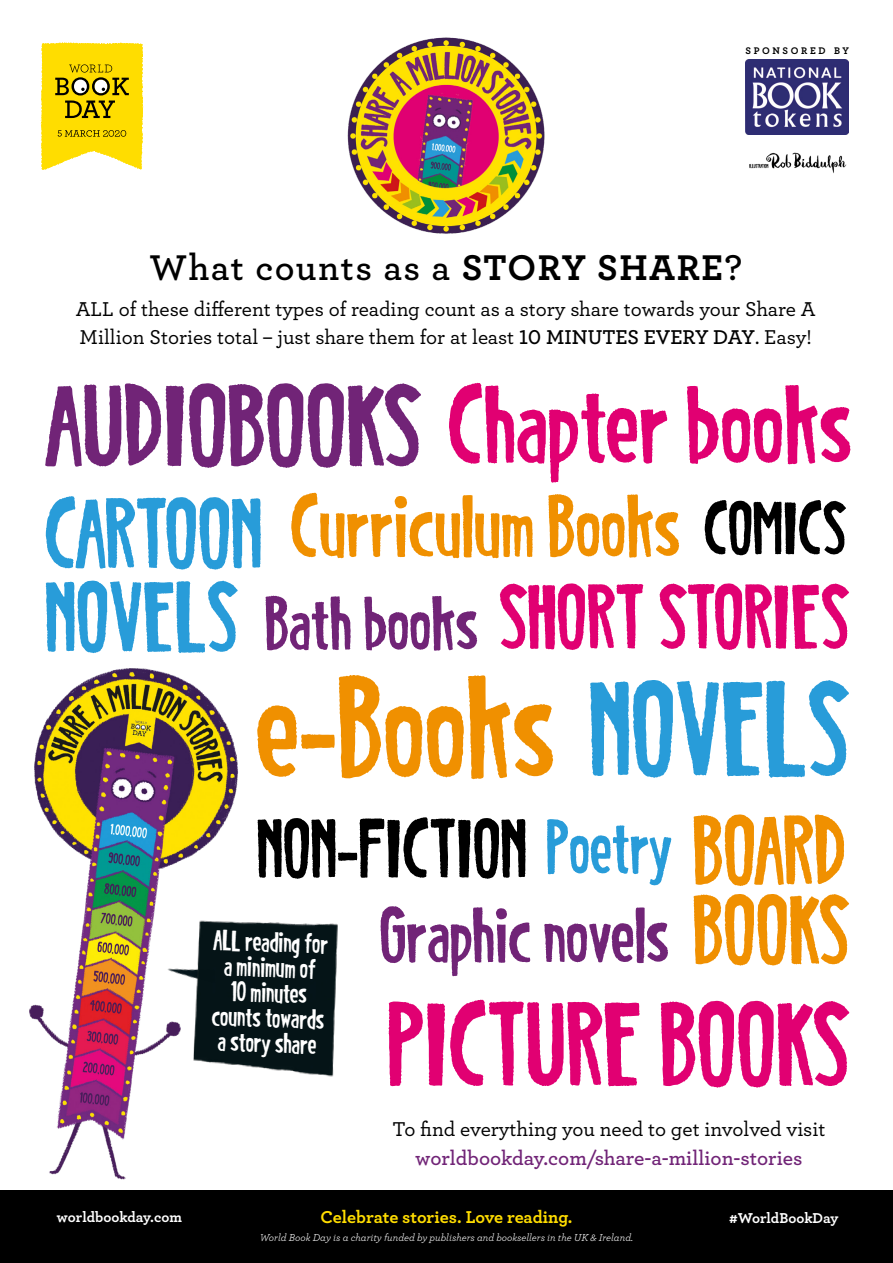
<style>
.page{position:relative;width:893px;height:1263px;background:#fff}
.page>*{position:absolute;margin:0;border:0;box-sizing:border-box;transform-origin:0 0}
.t1{font:127.05px "WBD19";color:#f09000}
.t2{font:117px "WBD19";color:#289cd9}
.t3{font:103.8px "WBD19";color:#e10072}
.t4{font:101.25px "WBD19";color:#712477;scale:1.05 1}
.t5{font:97.2px "WBD19";color:#e10072}
.t6{font:86.7px/83.4px "WBD19";color:#289cd9}
.t7{font:85.65px/79.5px "WBD19";color:#f09000}
.t8{font:79.65px "WBD19";color:#e10072}
.t9{font:77.55px "WBD19";color:#f09000}
.t10{font:72.75px "WBD19";color:#000}
.t11{font:69.15px "WBD19";color:#712477}
.t12{font:67.65px "WBD19";color:#289cd9;scale:.94 1}
.t13{font:67.05px "WBD19";color:#712477}
.t14{font:65.4px "WBD19";color:#000}
.t15{font:600 37.5px "Archer";letter-spacing:.04em;color:#000}
.t16{font:25.2px/25.2px "WBD19";color:#fff;text-align:center}
.t17{font:500 21px/28.5px "Archer";color:#000}
.t18{font:600 21px "Archer";color:#712477}
.t19{font:700 18px "Archer";color:#fd0}
.t20{font:700 15px "Archer";color:#fff}
.t21{font:italic 10.5px "Archer";color:#fff}
.t22{font:700 10.05px "Archer";letter-spacing:.255em;color:#000}
.s1{font-weight:700}
.s2{font-weight:600}
</style>
<div class="page">
<svg style="left:41px;top:43px;width:103px;height:127px;background:#eacf1d"></svg>
<img style="left:745px;top:60px;width:104px;height:74px">
<img style="left:749px;top:152px;width:98px;height:21px">
<img style="left:347px;top:37px;width:198px;height:197px">
<div style="left:0;top:1190px;width:893px;height:73px;background:#000"></div>
<img style="left:29px;top:668px;width:209px;height:512px">
<img style="left:162px;top:958px;width:30px;height:37px">
<img style="left:192px;top:909px;width:146px;height:176px">
<p class="t22" style="left:745px;top:43px;width:105px">SPONSORED BY</p>
<h3 class="t15" style="left:149px;top:239px;width:594px">What counts as a <span class="s1">STORY SHARE</span>?</h3>
<p class="t17" style="left:76px;top:293px;width:741px">ALL of these different types of reading count as a story share towards your Share A<br>Million Stories total – just share them for at least <span class="s2">10 MINUTES EVERY DAY</span>. Easy!</p>
<h3 class="t4" style="left:45px;top:372px;width:360px">AUDIOBOOKS</h3>
<h3 class="t5" style="left:447px;top:373px;width:406px">Chapter books</h3>
<h3 class="t9" style="left:290px;top:485px;width:392px">Curriculum Books</h3>
<h3 class="t6" style="left:44px;top:497px;width:219px">CARTOON<br>NOVELS</h3>
<h3 class="t14" style="left:704px;top:494px;width:144px">COMICS</h3>
<h3 class="t8" style="left:498px;top:575px;width:352px">SHORT STORIES</h3>
<h3 class="t13" style="left:265px;top:588px;width:215px">Bath books</h3>
<h1 class="t1" style="left:255px;top:660px;width:301px">e-Books</h1>
<h2 class="t2" style="left:588px;top:667px;width:262px">NOVELS</h2>
<h3 class="t7" style="left:692px;top:815px;width:158px">BOARD<br>BOOKS</h3>
<h3 class="t3" style="left:387px;top:989px;width:463px">PICTURE BOOKS</h3>
<h3 class="t10" style="left:256px;top:810px;width:272px">NON-FICTION</h3>
<h3 class="t12" style="left:546px;top:811px;width:136px">Poetry</h3>
<h3 class="t11" style="left:379px;top:898px;width:291px">Graphic novels</h3>
<p class="t16" style="left:214px;top:929px;width:116px;rotate:2deg">ALL reading for a minimum of<br>10 minutes counts towards a story share</p>
<p class="t17" style="left:393px;top:1114px;width:434px">To find everything you need to get involved visit</p>
<p class="t18" style="left:416px;top:1142px;width:389px">worldbookday.com/share-a-million-stories</p>
<p class="t19" style="left:321px;top:1202px;width:253px">Celebrate stories. Love reading.</p>
<p class="t21" style="left:260px;top:1230px;width:375px">World Book Day is a charity funded by publishers and booksellers in the UK &amp; Ireland.</p>
<p class="t20" style="left:57px;top:1205px;width:127px">worldbookday.com</p>
<p class="t20" style="left:729px;top:1206px;width:111px">#WorldBookDay</p>
</div>
